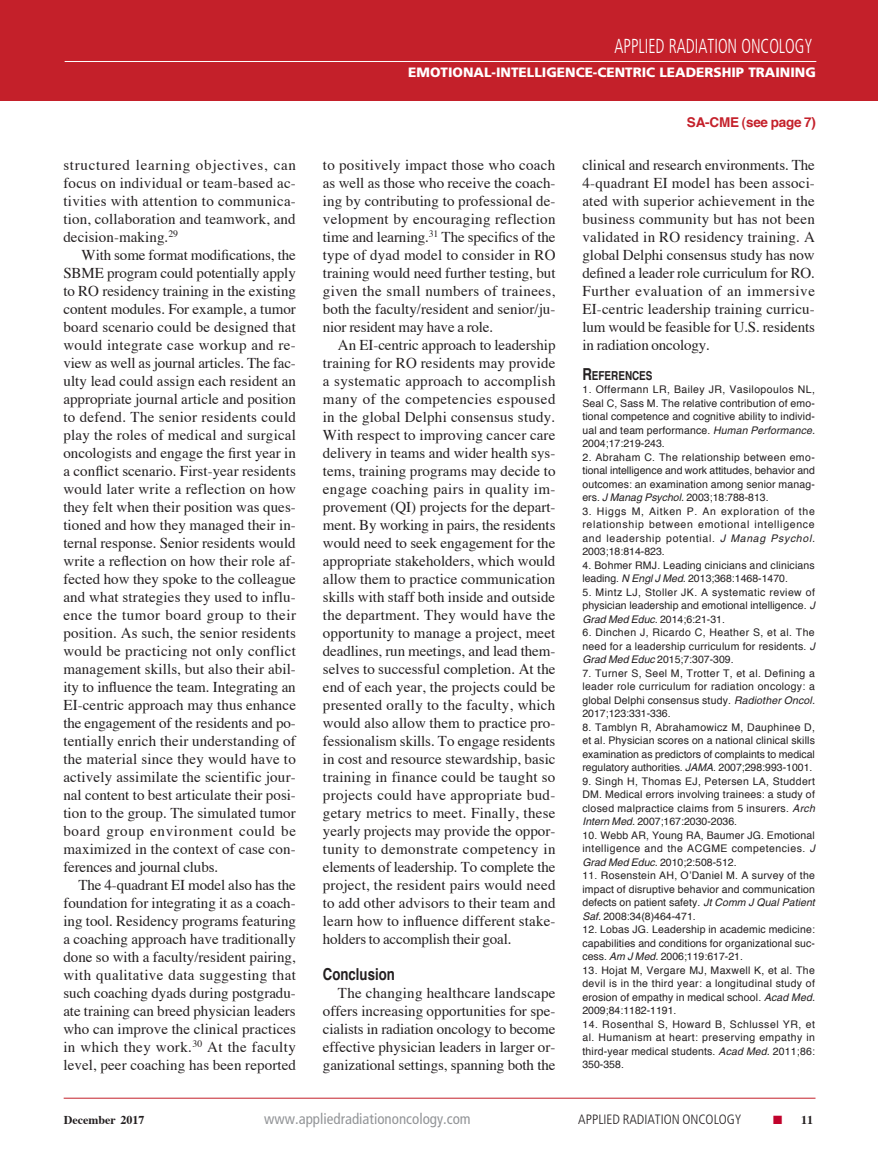
<style>
.page{position:relative;width:878px;height:1175px;background:#fff}
.page>*{position:absolute;margin:0;border:0;box-sizing:border-box;transform-origin:0 0}
.t1{font:300 condensed 20.25px "Frutiger";color:#fff;scale:.8 1}
.Article_subhead{font:700 16.5px "Helvetica";color:#231f20;scale:.8 1}
.Article_body_copy{font:15px/18px "Times";color:#231f20;text-align:justify}
.t2{font:condensed 15px "Frutiger";color:#939598}
.t3{font:900 13.5px "Frutiger";color:#fff}
.t4{font:300 condensed 13.5px "Frutiger";color:#231f20}
.t5{font:700 13.5px "Helvetica";letter-spacing:-.015em;color:#c4202a}
.Article_References_S{font:700 12.3px "Helvetica";color:#231f20;scale:.8 1}
.t6{font:700 12px "Times";color:#231f20}
.Article_References{font:10.5px/13.5px "Helvetica";letter-spacing:.015em;color:#231f20;text-align:justify}
.s1{font-size:16.5px}
.s2{font-style:italic}
.s3{color:#c1022c}
</style>
<div class="page">
<div style="left:0;top:0;width:878px;height:101px;background:#c4202a"></div>
<hr style="left:64px;top:1097px;width:751px;height:1px;background:#c4202a">
<hr style="left:65px;top:61px;width:751px;height:1px;background:#fff">
<h1 class="t1" style="left:614px;top:34px;width:249px">APPLIED RADIATION ONCOLOGY</h1>
<p class="t3" style="left:408px;top:64px;width:409px">EMOTIONAL-INTELLIGENCE-CENTRIC LEADERSHIP TRAINING</p>
<p class="Article_body_copy" style="left:63px;top:154px;width:234px">structured learning objectives, can focus on individual or team-based ac&shy;tivities with attention to communica&shy;tion, collaboration and teamwork, and decision-making.<sup>29</sup></p>
<p class="Article_body_copy" style="left:63px;top:244px;width:234px;text-indent:18px">With some format modifications, the SBME program could potentially apply to RO residency training in the existing content modules. For example, a tumor board scenario could be designed that would integrate case workup and re&shy;view as well as journal articles. The fac&shy;ulty lead could assign each resident an appropriate journal article and position to defend. The senior residents could play the roles of medical and surgical oncologists and engage the first year in a conflict scenario. First-year residents would later write a reflection on how they felt when their position was ques&shy;tioned and how they managed their in&shy;ternal response. Senior residents would write a reflection on how their role af&shy;fected how they spoke to the colleague and what strategies they used to influ&shy;ence the tumor board group to their position. As such, the senior residents would be practicing not only conflict management skills, but also their abil&shy;ity to influence the team. Integrating an EI-centric approach may thus enhance the engagement of the residents and po&shy;tentially enrich their understanding of the material since they would have to actively assimilate the scientific jour&shy;nal content to best articulate their posi&shy;tion to the group. The simulated tumor board group environment could be maximized in the context of case con&shy;ferences and journal clubs.</p>
<p class="Article_body_copy" style="left:63px;top:874px;width:234px;text-indent:15px">The 4-quadrant EI model also has the foundation for integrating it as a coach&shy;ing tool. Residency programs featuring a coaching approach have traditionally done so with a faculty/resident pairing, with qualitative data suggesting that such coaching dyads during postgradu&shy;ate training can breed physician leaders who can improve the clinical practices in which they work.<sup>30</sup> At the faculty level, peer coaching has been reported</p>
<p class="Article_body_copy" style="left:323px;top:154px;width:234px">to positively impact those who coach as well as those who receive the coach&shy;ing by contributing to professional de&shy;velopment by encouraging reflection time and learning.<sup>31</sup> The specifics of the type of dyad model to consider in RO training would need further testing, but given the small numbers of trainees, both the faculty/resident and senior/ju&shy;nior resident may have a role.</p>
<p class="Article_body_copy" style="left:323px;top:334px;width:234px;text-indent:15px">An EI-centric approach to leadership training for RO residents may provide a systematic approach to accomplish many of the competencies espoused in the global Delphi consensus study.<br>With respect to improving cancer care delivery in teams and wider health sys&shy;tems, training programs may decide to engage coaching pairs in quality im&shy;provement (QI) projects for the depart&shy;ment. By working in pairs, the residents would need to seek engagement for the appropriate stakeholders, which would allow them to practice communication skills with staff both inside and outside the department. They would have the opportunity to manage a project, meet deadlines, run meetings, and lead them&shy;selves to successful completion. At the end of each year, the projects could be presented orally to the faculty, which would also allow them to practice pro&shy;fessionalism skills. To engage residents in cost and resource stewardship, basic training in finance could be taught so projects could have appropriate bud&shy;getary metrics to meet. Finally, these yearly projects may provide the oppor&shy;tunity to demonstrate competency in elements of leadership. To complete the project, the resident pairs would need to add other advisors to their team and learn how to influence different stake&shy;holders to accomplish their goal.</p>
<p class="Article_subhead" style="left:323px;top:962px;width:91px">Conclusion</p>
<p class="Article_body_copy" style="left:323px;top:982px;width:234px;text-indent:15px">The changing healthcare landscape offers increasing opportunities for spe&shy;cialists in radiation oncology to become effective physician leaders in larger or&shy;ganizational settings, spanning both the</p>
<p class="t5" style="left:687px;top:113px;width:131px">SA-CME (see page 7)</p>
<p class="Article_body_copy" style="left:582px;top:154px;width:234px">clinical and research environments. The 4-quadrant EI model has been associ&shy;ated with superior achievement in the business community but has not been validated in RO residency training. A global Delphi consensus study has now defined a leader role curriculum for RO.<br>Further evaluation of an immersive EI-centric leadership training curricu&shy;lum would be feasible for U.S. residents in radiation oncology.</p>
<p class="Article_References_S" style="left:582px;top:367px;width:89px"><span class="s1">R</span>EFERENCES</p>
<p class="Article_References" style="left:582px;top:383px;width:234px">1. Offermann LR, Bailey JR, Vasilopoulos NL, Seal C, Sass M. The relative contribution of emo&shy;tional competence and cognitive ability to individ&shy;ual and team performance. <span class="s2">Human Performance.<br></span>2004;17:219-243.</p>
<p class="Article_References" style="left:582px;top:451px;width:234px">2. Abraham C. The relationship between emo&shy;tional intelligence and work attitudes, behavior and outcomes: an examination among senior manag&shy;ers. <span class="s2">J Manag Psychol.</span> 2003;18:788-813.</p>
<p class="Article_References" style="left:582px;top:505px;width:234px">3. Higgs M, Aitken P. An exploration of the relationship between emotional intelligence and leadership potential. <span class="s2">J Manag Psychol.<br></span>2003;18:814-823.</p>
<p class="Article_References" style="left:582px;top:559px;width:234px">4. Bohmer RMJ. Leading cinicians and clinicians leading. <span class="s2">N Engl J Med.</span> 2013;368:1468-1470.</p>
<p class="Article_References" style="left:582px;top:586px;width:234px">5. Mintz LJ, Stoller JK. A systematic review of physician leadership and emotional intelligence. <span class="s2">J Grad Med Educ.</span> 2014;6:21-31.</p>
<p class="Article_References" style="left:582px;top:626px;width:234px">6. Dinchen J, Ricardo C, Heather S, et al. The need for a leadership curriculum for residents. <span class="s2">J Grad Med Educ</span> 2015;7:307-309.</p>
<p class="Article_References" style="left:582px;top:667px;width:234px">7. Turner S, Seel M, Trotter T, et al. Defining a leader role curriculum for radiation oncology: a global Delphi consensus study. <span class="s2">Radiother Oncol.<br></span>2017;123:331-336.</p>
<p class="Article_References" style="left:582px;top:721px;width:234px">8. Tamblyn R, Abrahamowicz M, Dauphinee D, et al. Physician scores on a national clinical skills examination as predictors of complaints to medical regulatory authorities. <span class="s2">JAMA</span>. 2007;298:993-1001.</p>
<p class="Article_References" style="left:582px;top:775px;width:234px">9. Singh H, Thomas EJ, Petersen LA, Studdert DM. Medical errors involving trainees: a study of closed malpractice claims from 5 insurers. <span class="s2">Arch Intern Med.</span> 2007;167:2030-2036.</p>
<p class="Article_References" style="left:582px;top:829px;width:234px">10. Webb AR, Young RA, Baumer JG. Emotional intelligence and the ACGME competencies. <span class="s2">J Grad Med Educ.</span> 2010;2:508-512.</p>
<p class="Article_References" style="left:582px;top:869px;width:234px">11. Rosenstein AH, O’Daniel M. A survey of the impact of disruptive behavior and communication defects on patient safety. <span class="s2">Jt Comm J Qual Patient Saf.</span> 2008:34(8)464-471.</p>
<p class="Article_References" style="left:582px;top:923px;width:234px">12. Lobas JG. Leadership in academic medicine: capabilities and conditions for organizational suc&shy;cess. <span class="s2">Am J Med.</span> 2006;119:617-21.</p>
<p class="Article_References" style="left:582px;top:964px;width:234px">13. Hojat M, Vergare MJ, Maxwell K, et al. The devil is in the third year: a longitudinal study of erosion of empathy in medical school. <span class="s2">Acad Med.<br></span>2009;84:1182-1191.</p>
<p class="Article_References" style="left:582px;top:1018px;width:234px">14. Rosenthal S, Howard B, Schlussel YR, et al. Humanism at heart: preserving empathy in third-year medical students. <span class="s2">Acad Med.</span> 2011;86:<br>350-358.</p>
<p class="t6" style="left:64px;top:1108px;width:82px">December 2017</p>
<p class="t2" style="left:264px;top:1110px;width:208px">www.appliedradiationoncology.com</p>
<p class="t4" style="left:578px;top:1112px;width:165px">APPLIED RADIATION ONCOLOGY</p>
<p class="t6" style="left:773px;top:1108px;width:41px"><span class="s3">■</span> 11</p>
</div>
